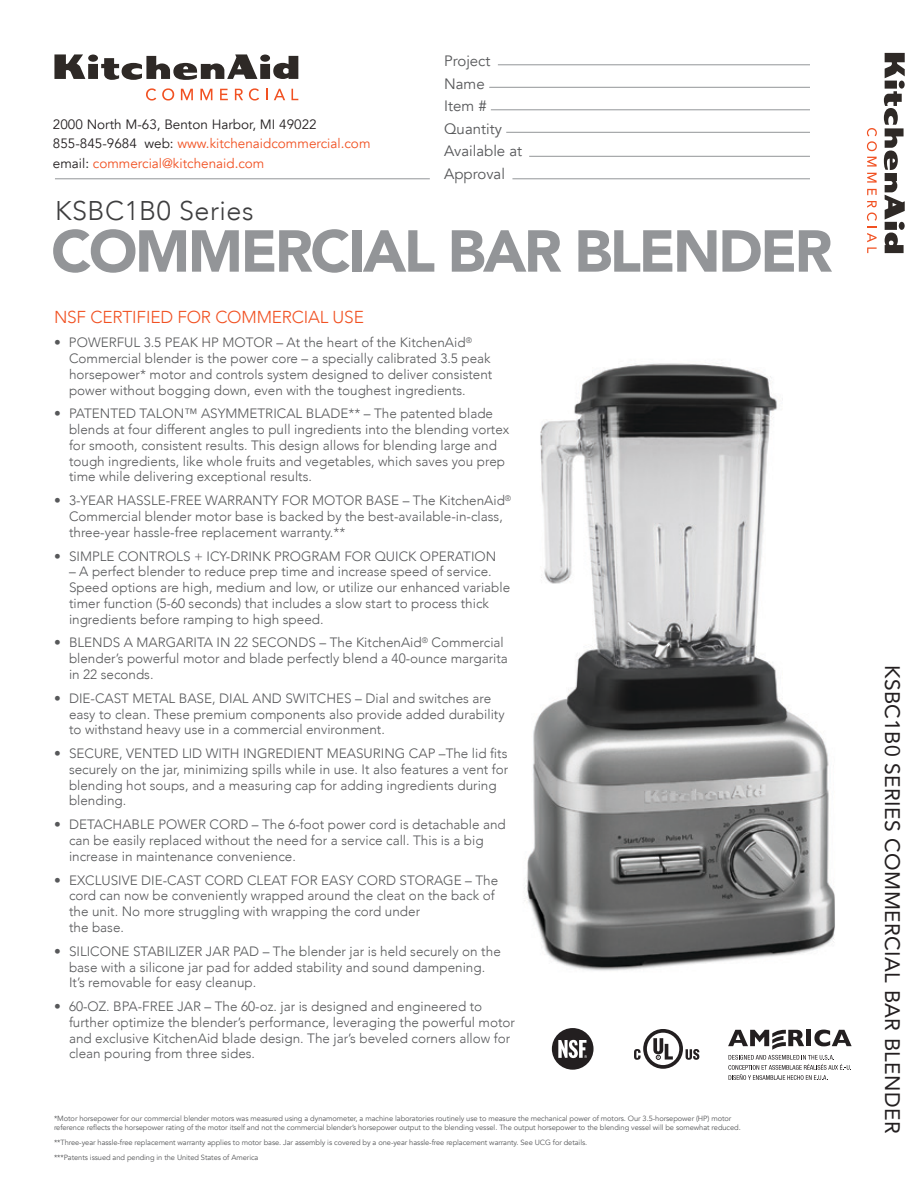
<style>
.page{position:relative;width:918px;height:1188px;background:#fff}
.page>*{position:absolute;margin:0;border:0;box-sizing:border-box;transform-origin:0 0}
.t1{font:900 58.5px "Avenir";letter-spacing:-.04em;color:#939598}
.t2{font:300 27px "Avenir";letter-spacing:.02em;color:#3e3e3f}
.t3{font:21px "Avenir";letter-spacing:.02em;color:#231f20}
.t4{font:300 17.25px "Avenir";letter-spacing:-.01em;color:#f15122}
.t5{font:15px/22.5px "Avenir";color:#57585a}
.t6{font:300 13.5px/15.8px "Avenir";color:#57585a}
.t7{font:13.5px/19.5px "Avenir";color:#231f20}
.t8{font:7.5px/9px "Avenir";letter-spacing:-.01em;color:#57585a}
.s1{color:#f15122}
</style>
<div class="page">
<img style="left:524px;top:363px;width:311px;height:608px">
<div style="left:552px;top:1028px;width:42px;height:42px;background:#231f20;border-radius:50%"></div>
<svg style="left:558px;top:1040px;width:29px;height:18px"></svg>
<svg style="left:686px;top:1049px;width:13px;height:11px"></svg>
<svg style="left:643px;top:1029px;width:40px;height:40px"></svg>
<div style="left:647px;top:1033px;width:32px;height:32px;background:#fff;border-radius:50%"></div>
<svg style="left:653px;top:1038px;width:20px;height:22px"></svg>
<svg style="left:634px;top:1049px;width:7px;height:11px"></svg>
<svg style="left:54px;top:54px;width:244px;height:26px"></svg>
<svg style="left:146px;top:88px;width:10px;height:13px"></svg>
<svg style="left:162px;top:88px;width:12px;height:13px"></svg>
<svg style="left:181px;top:89px;width:12px;height:11px"></svg>
<svg style="left:200px;top:89px;width:12px;height:11px"></svg>
<svg style="left:220px;top:89px;width:8px;height:11px"></svg>
<svg style="left:235px;top:89px;width:8px;height:11px"></svg>
<svg style="left:249px;top:88px;width:10px;height:13px"></svg>
<svg style="left:274px;top:89px;width:11px;height:11px"></svg>
<svg style="left:292px;top:89px;width:6px;height:11px"></svg>
<svg style="left:884px;top:53px;width:21px;height:200px"></svg>
<svg style="left:867px;top:128px;width:10px;height:23px"></svg>
<svg style="left:867px;top:157px;width:10px;height:10px"></svg>
<svg style="left:867px;top:173px;width:10px;height:10px"></svg>
<svg style="left:867px;top:189px;width:10px;height:6px"></svg>
<svg style="left:867px;top:201px;width:10px;height:52px"></svg>
<hr style="left:498px;top:65px;width:312px;height:1px;background:#939598">
<hr style="left:489px;top:87px;width:321px;height:1px;background:#939598">
<hr style="left:491px;top:110px;width:319px;height:1px;background:#939598">
<hr style="left:506px;top:132px;width:304px;height:1px;background:#939598">
<hr style="left:529px;top:156px;width:281px;height:1px;background:#939598">
<hr style="left:512px;top:179px;width:298px;height:1px;background:#939598">
<hr style="left:55px;top:179px;width:375px;height:1px;background:#939598">
<svg style="left:728px;top:1030px;width:124px;height:50px"></svg>
<p class="t7" style="left:53px;top:115px;width:319px">2000 North M-63, Benton Harbor, MI 49022<br>855-845-9684 web: <span class="s1">www.kitchenaidcommercial.com </span>email: <span class="s1">commercial@kitchenaid.com</span></p>
<p class="t5" style="left:444px;top:50px;width:80px">Project<br>Name<br>Item #<br>Quantity<br>Available at<br>Approval</p>
<h2 class="t2" style="left:55px;top:195px;width:200px">KSBC1B0 Series</h2>
<h1 class="t1" style="left:51px;top:201px;width:783px">COMMERCIAL BAR BLENDER</h1>
<p class="t4" style="left:54px;top:307px;width:311px">NSF CERTIFIED FOR COMMERCIAL USE</p>
<p class="t6" style="left:69px;top:335px;width:425px;text-indent:-15px">• POWERFUL 3.5 PEAK HP MOTOR – At the heart of the KitchenAid<sup>® </sup>Commercial blender is the power core – a specially calibrated 3.5 peak horsepower* motor and controls system designed to deliver consistent power without bogging down, even with the toughest ingredients.</p>
<p class="t6" style="left:69px;top:406px;width:442px;text-indent:-15px">• PATENTED TALON™ ASYMMETRICAL BLADE** – The patented blade blends at four different angles to pull ingredients into the blending vortex for smooth, consistent results. This design allows for blending large and tough ingredients, like whole fruits and vegetables, which saves you prep time while delivering exceptional results.</p>
<p class="t6" style="left:69px;top:493px;width:444px;text-indent:-15px">• 3-YEAR HASSLE-FREE WARRANTY FOR MOTOR BASE – The KitchenAid<sup>®<br></sup>Commercial blender motor base is backed by the best-available-in-class, three-year hassle-free replacement warranty.**</p>
<p class="t6" style="left:54px;top:548px;width:444px">• SIMPLE CONTROLS + ICY-DRINK PROGRAM FOR QUICK OPERATION</p>
<p class="t6" style="left:69px;top:564px;width:443px">– A perfect blender to reduce prep time and increase speed of service.<br>Speed options are high, medium and low, or utilize our enhanced variable timer function (5-60 seconds) that includes a slow start to process thick ingredients before ramping to high speed.</p>
<p class="t6" style="left:69px;top:635px;width:440px;text-indent:-15px">• BLENDS A MARGARITA IN 22 SECONDS – The KitchenAid<sup>®</sup> Commercial blender’s powerful motor and blade perfectly blend a 40-ounce margarita in 22 seconds.</p>
<p class="t6" style="left:69px;top:690px;width:437px;text-indent:-15px">• DIE-CAST METAL BASE, DIAL AND SWITCHES – Dial and switches are easy to clean. These premium components also provide added durability to withstand heavy use in a commercial environment.</p>
<p class="t6" style="left:69px;top:746px;width:441px;text-indent:-15px">• SECURE, VENTED LID WITH INGREDIENT MEASURING CAP –The lid fits securely on the jar, minimizing spills while in use. It also features a vent for blending hot soups, and a measuring cap for adding ingredients during blending.</p>
<p class="t6" style="left:69px;top:817px;width:438px;text-indent:-15px">• DETACHABLE POWER CORD – The 6-foot power cord is detachable and can be easily replaced without the need for a service call. This is a big increase in maintenance convenience.</p>
<p class="t6" style="left:69px;top:872px;width:431px;text-indent:-15px">• EXCLUSIVE DIE-CAST CORD CLEAT FOR EASY CORD STORAGE – The cord can now be conveniently wrapped around the cleat on the back of the unit. No more struggling with wrapping the cord under<br>the base.</p>
<p class="t6" style="left:69px;top:943px;width:433px;text-indent:-15px">• SILICONE STABILIZER JAR PAD – The blender jar is held securely on the base with a silicone jar pad for added stability and sound dampening.<br>It’s removable for easy cleanup.</p>
<p class="t6" style="left:69px;top:999px;width:448px;text-indent:-15px">• 60-OZ. BPA-FREE JAR – The 60-oz. jar is designed and engineered to further optimize the blender’s performance, leveraging the powerful motor and exclusive KitchenAid blade design. The jar’s beveled corners allow for clean pouring from three sides.</p>
<p class="t8" style="left:54px;top:1114px;width:688px">*Motor horsepower for our commercial blender motors was measured using a dynamometer, a machine laboratories routinely use to measure the mechanical power of motors. Our 3.5-horsepower (HP) motor reference reflects the horsepower rating of the motor itself and not the commercial blender’s horsepower output to the blending vessel. The output horsepower to the blending vessel will be somewhat reduced.</p>
<p class="t8" style="left:54px;top:1135px;width:535px;line-height:15px">**Three-year hassle-free replacement warranty applies to motor base. Jar assembly is covered by a one-year hassle-free replacement warranty. See UCG for details. ***Patents issued and pending in the United States of America</p>
<h3 class="t3" style="left:909px;top:665px;width:470px;rotate:90deg">KSBC1B0 SERIES COMMERCIAL BAR BLENDER</h3>
</div>
